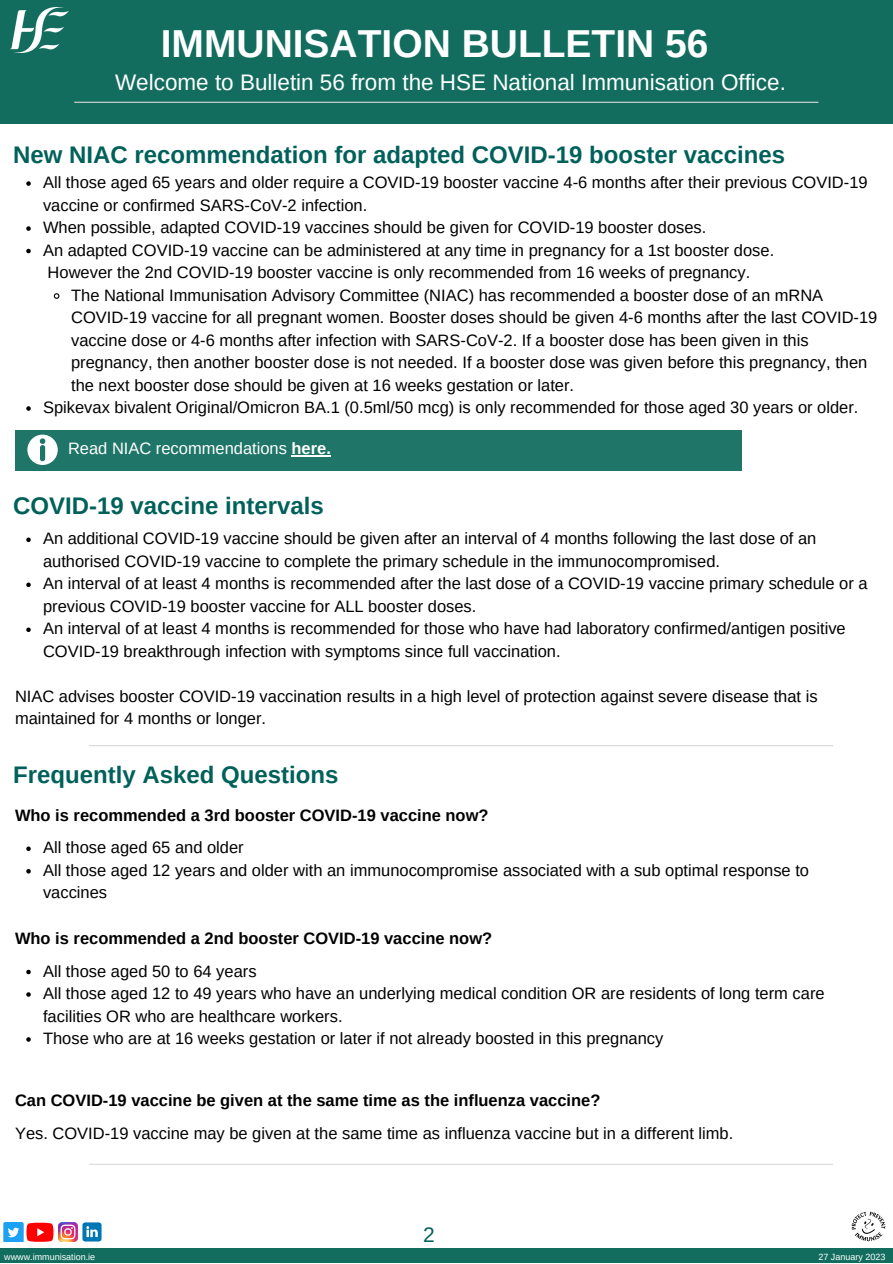
<style>
.page{position:relative;width:893px;height:1264px;background:#fff}
.page>*{position:absolute;margin:0;border:0;box-sizing:border-box;transform-origin:0 0}
.t1{font:700 39px "Arimo";color:#fff}
.t2{font:700 24px "Arimo";color:#00615a}
.t3{font:22.5px "Arimo";color:#fff}
.t4{font:21px "Arimo";color:#00615a}
.t5{font:16.5px/22.5px "Arimo";color:#000}
.t6{font:700 16.5px "Arimo";color:#000}
.t7{font:16.5px "Arimo";color:#fff}
.t8{font:9px "Arimo";color:#fff}
.s1{font-weight:700}
</style>
<div class="page">
<div style="left:0;top:1247px;width:892px;height:15px;background:#126d5f"></div>
<img style="left:851px;top:1211px;width:34px;height:30px">
<svg style="left:27px;top:1222px;width:26px;height:19px"></svg>
<img style="left:59px;top:1222px;width:19px;height:19px">
<img style="left:3px;top:1222px;width:24px;height:19px">
<div style="left:0;top:0;width:892px;height:124px;background:#126d5f"></div>
<img style="left:10px;top:8px;width:59px;height:45px">
<hr style="left:75px;top:102px;width:743px;height:1px;background:#d9d9d9">
<svg style="left:82px;top:1222px;width:19px;height:19px"></svg>
<svg style="left:26px;top:181px;width:5px;height:5px"></svg>
<svg style="left:26px;top:226px;width:5px;height:5px"></svg>
<svg style="left:26px;top:249px;width:5px;height:4px"></svg>
<svg style="left:53px;top:293px;width:7px;height:6px"></svg>
<svg style="left:26px;top:406px;width:5px;height:5px"></svg>
<svg style="left:26px;top:537px;width:5px;height:5px"></svg>
<svg style="left:26px;top:582px;width:5px;height:5px"></svg>
<svg style="left:26px;top:627px;width:5px;height:5px"></svg>
<svg style="left:26px;top:846px;width:5px;height:5px"></svg>
<svg style="left:26px;top:869px;width:5px;height:4px"></svg>
<svg style="left:26px;top:969px;width:5px;height:5px"></svg>
<svg style="left:26px;top:992px;width:5px;height:4px"></svg>
<svg style="left:26px;top:1037px;width:5px;height:4px"></svg>
<hr style="left:89px;top:745px;width:743px;height:1px;background:#d9d9d9">
<hr style="left:89px;top:1163px;width:743px;height:1px;background:#d9d9d9">
<div style="left:15px;top:430px;width:726px;height:40px;background:#1f7567"></div>
<svg style="left:27px;top:434px;width:31px;height:31px"></svg>
<hr style="left:291px;top:455px;width:40px;height:1px;background:#fff">
<h1 class="t1" style="left:161px;top:21px;width:549px">IMMUNISATION BULLETIN 56</h1>
<h3 class="t3" style="left:115px;top:70px;width:672px">Welcome to Bulletin 56 from the HSE National Immunisation Office.</h3>
<h2 class="t2" style="left:13px;top:141px;width:773px">New NIAC recommendation for adapted COVID-19 booster vaccines</h2>
<p class="t5" style="left:43px;top:171px;width:826px">All those aged 65 years and older require a COVID-19 booster vaccine 4-6 months after their previous COVID-19</p>
<p class="t5" style="left:43px;top:193px;width:326px">vaccine or confirmed SARS-CoV-2 infection.</p>
<p class="t5" style="left:43px;top:216px;width:664px">When possible, adapted COVID-19 vaccines should be given for COVID-19 booster doses.</p>
<p class="t5" style="left:43px;top:238px;width:732px">An adapted COVID-19 vaccine can be administered at any time in pregnancy for a 1st booster dose.</p>
<p class="t5" style="left:48px;top:261px;width:704px">However the 2nd COVID-19 booster vaccine is only recommended from 16 weeks of pregnancy.</p>
<p class="t5" style="left:71px;top:283px;width:753px">The National Immunisation Advisory Committee (NIAC) has recommended a booster dose of an mRNA</p>
<p class="t5" style="left:71px;top:306px;width:807px">COVID-19 vaccine for all pregnant women. Booster doses should be given 4-6 months after the last COVID-19</p>
<p class="t5" style="left:71px;top:328px;width:739px">vaccine dose or 4-6 months after infection with SARS-CoV-2. If a booster dose has been given in this</p>
<p class="t5" style="left:71px;top:351px;width:797px">pregnancy, then another booster dose is not needed. If a booster dose was given before this pregnancy, then</p>
<p class="t5" style="left:71px;top:373px;width:504px">the next booster dose should be given at 16 weeks gestation or later.</p>
<p class="t5" style="left:43px;top:396px;width:816px">Spikevax bivalent Original/Omicron BA.1 (0.5ml/50 mcg) is only recommended for those aged 30 years or older.</p>
<p class="t7" style="left:68px;top:439px;width:264px">Read NIAC recommendations <span class="s1">here.</span></p>
<h2 class="t2" style="left:13px;top:492px;width:312px">COVID-19 vaccine intervals</h2>
<p class="t5" style="left:43px;top:527px;width:826px">An additional COVID-19 vaccine should be given after an interval of 4 months following the last dose of an authorised COVID-19 vaccine to complete the primary schedule in the immunocompromised.<br>An interval of at least 4 months is recommended after the last dose of a COVID-19 vaccine primary schedule or a previous COVID-19 booster vaccine for ALL booster doses.<br>An interval of at least 4 months is recommended for those who have had laboratory confirmed/antigen positive COVID-19 breakthrough infection with symptoms since full vaccination.</p>
<p class="t5" style="left:15px;top:684px;width:804px">NIAC advises booster COVID-19 vaccination results in a high level of protection against severe disease that is maintained for 4 months or longer.</p>
<h2 class="t2" style="left:13px;top:761px;width:327px">Frequently Asked Questions</h2>
<p class="t6" style="left:15px;top:805px;width:475px">Who is recommended a 3rd booster COVID-19 vaccine now?</p>
<p class="t5" style="left:43px;top:836px;width:767px">All those aged 65 and older<br>All those aged 12 years and older with an immunocompromise associated with a sub optimal response to vaccines</p>
<p class="t6" style="left:15px;top:928px;width:478px">Who is recommended a 2nd booster COVID-19 vaccine now?</p>
<p class="t5" style="left:43px;top:959px;width:783px">All those aged 50 to 64 years<br>All those aged 12 to 49 years who have an underlying medical condition OR are residents of long term care facilities OR who are healthcare workers.<br>Those who are at 16 weeks gestation or later if not already boosted in this pregnancy</p>
<p class="t6" style="left:15px;top:1090px;width:587px">Can COVID-19 vaccine be given at the same time as the influenza vaccine?</p>
<p class="t5" style="left:15px;top:1121px;width:719px">Yes. COVID-19 vaccine may be given at the same time as influenza vaccine but in a different limb.</p>
<p class="t4" style="left:423px;top:1222px;width:13px">2</p>
<p class="t8" style="left:4px;top:1251px;width:92px">wwww.immunisation.ie</p>
<p class="t8" style="left:818px;top:1251px;width:68px">27 January 2023</p>
</div>
